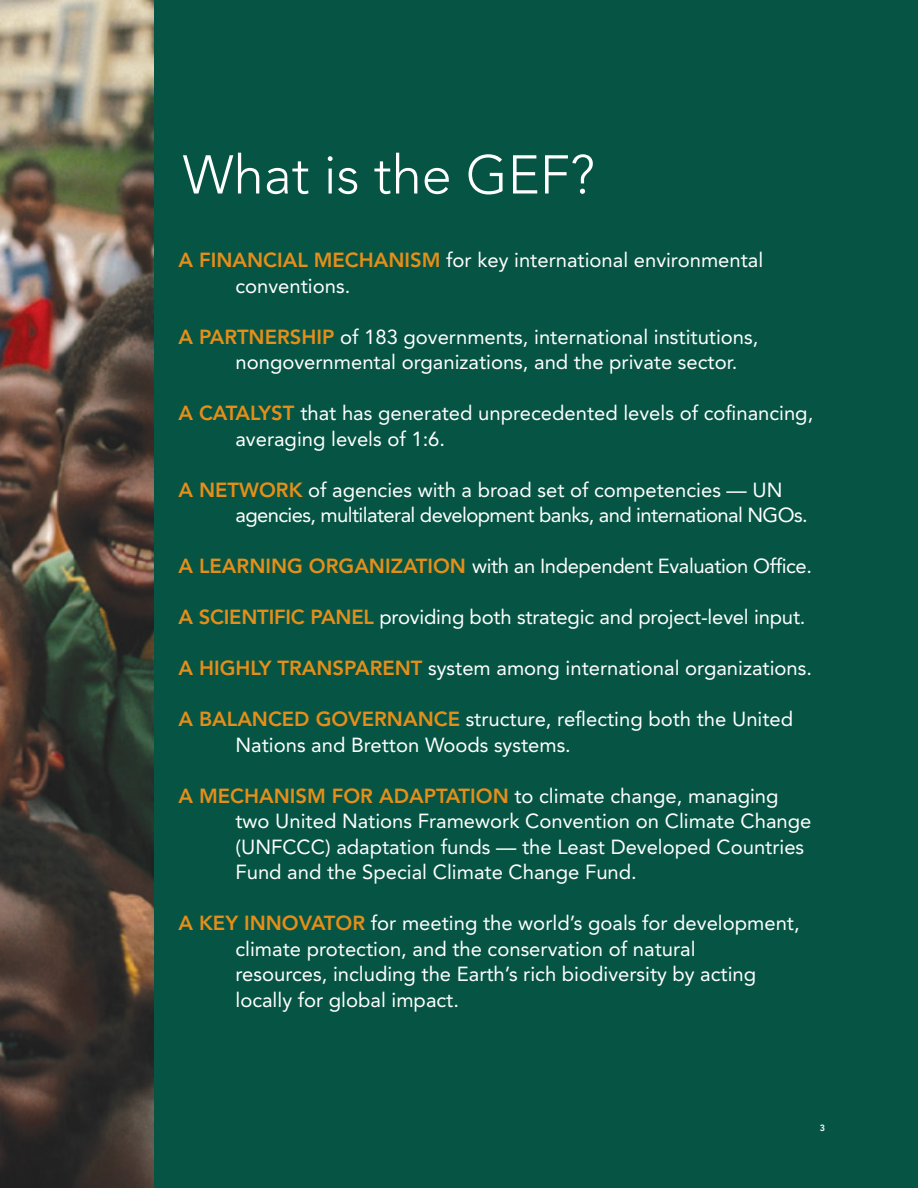
<style>
.page{position:relative;width:918px;height:1188px;background:#fff}
.page>*{position:absolute;margin:0;border:0;box-sizing:border-box;transform-origin:0 0}
.t1{font:300 54px "Avenir";color:#fff}
.t2{font:20.25px/25.5px "Avenir";color:#fff}
.t3{font:20.25px/25.5px "Avenir";letter-spacing:-.03em;color:#fff}
.t4{font:20.25px "Avenir";letter-spacing:-.02em;color:#fff}
.t5{font:800 9px "Avenir";color:#fff}
.s1{font-weight:800;color:#e58e19}
</style>
<div class="page">
<img style="left:0;top:0;width:154px;height:1188px">
<div style="left:154px;top:0;width:764px;height:1188px;background:#065544"></div>
<h1 class="t1" style="left:183px;top:143px;width:414px">What is the GEF?</h1>
<p class="t2" style="left:236px;top:248px;width:529px;text-indent:-57px"><span class="s1">A FINANCIAL MECHANISM</span> for key international environmental conventions.</p>
<p class="t2" style="left:236px;top:324px;width:524px;text-indent:-57px"><span class="s1">A PARTNERSHIP</span> of 183 governments, international institutions, nongovernmental organizations, and the private sector.</p>
<p class="t2" style="left:235px;top:401px;width:579px;text-indent:-57px"><span class="s1">A CATALYST</span> that has generated unprecedented levels of cofinancing, averaging levels of 1:6.</p>
<p class="t3" style="left:235px;top:477px;width:574px;text-indent:-57px"><span class="s1">A NETWORK</span> of agencies with a broad set of competencies — UN agencies, multilateral development banks, and international NGOs.</p>
<p class="t4" style="left:178px;top:554px;width:635px"><span class="s1">A LEARNING ORGANIZATION</span> with an I ndependent Evaluation Office.</p>
<p class="t2" style="left:178px;top:605px;width:629px"><span class="s1">A SCIENTIFIC PANEL</span> providing both strategic and project-level input.</p>
<p class="t2" style="left:178px;top:656px;width:635px"><span class="s1">A HIGHLY TRANSPARENT</span> system among international organizations.</p>
<p class="t2" style="left:235px;top:707px;width:559px;text-indent:-57px"><span class="s1">A BALANCED GOVERNANCE</span> structure, reflecting both the United<br>N ations and Bretton Woods systems.</p>
<p class="t2" style="left:235px;top:783px;width:577px;text-indent:-57px"><span class="s1">A MECHANISM FOR ADAPTATION</span> to climate change, managing two United Nations Framework Convention on Climate Change (UN FCCC) adaptation funds — the Least Developed Countries Fund and the Special Climate Change Fund.</p>
<p class="t2" style="left:235px;top:911px;width:566px;text-indent:-57px"><span class="s1">A KEY INNOVATOR</span> for meeting the world’s goals for development, climate protection, and the conservation of natural<br>resources, including the Earth’s rich biodiversity by acting locally for global impact.</p>
<p class="t5" style="left:820px;top:1123px;width:7px">3</p>
</div>
